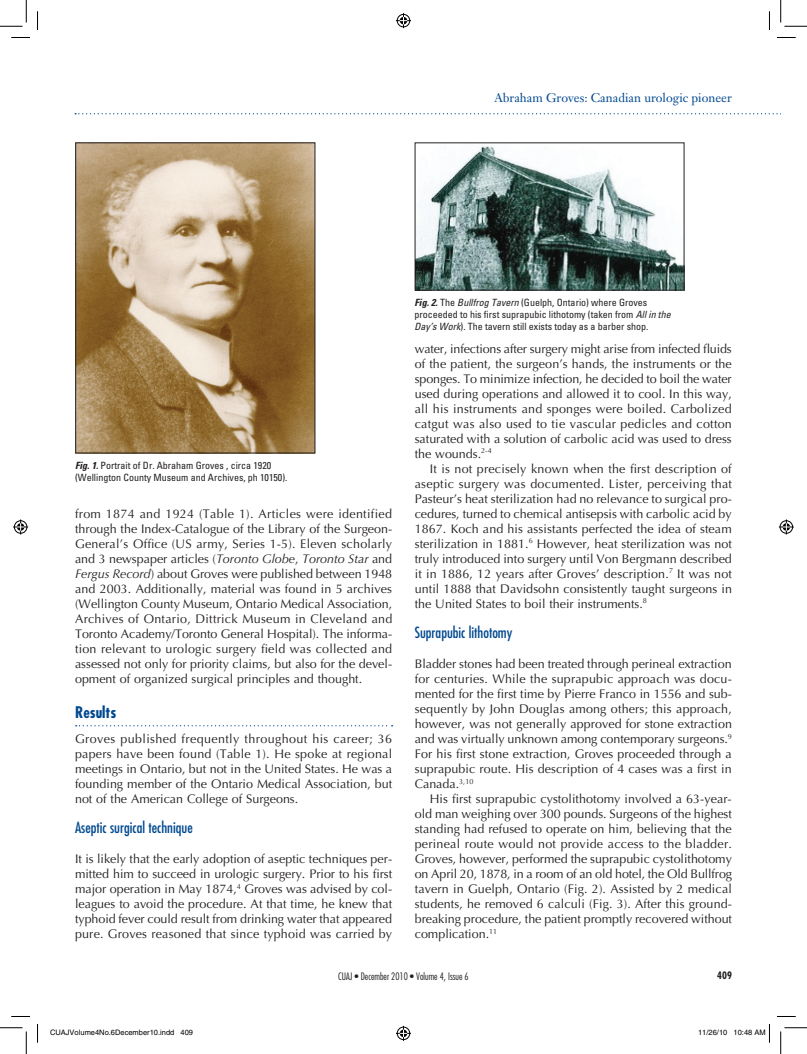
<style>
.page{position:relative;width:807px;height:1054px;background:#fff}
.page>*{position:absolute;margin:0;border:0;box-sizing:border-box;transform-origin:0 0}
.t1{font:700 condensed 15.62px "Futura";color:#014990}
.t2{font:condensed 15px "Futura";color:#014990}
.t3{font:12.5px/15px "Optima";color:#231f20;text-align:justify}
.t4{font:12.5px "Janson Text";color:#014990}
.t5{font:condensed 10px/12px "Univers";color:#231f20}
.t6{font:300 condensed 10px "Futura";color:#231f20}
.t7{font:700 condensed 10px "Futura";color:#231f20}
.t8{font:7.5px "Helvetica";color:#000}
.s1{font-weight:700;font-style:italic}
.s2{font-style:italic}
</style>
<div class="page">
<svg style="left:75px;top:113px;width:706px;height:1px"></svg>
<svg style="left:76px;top:725px;width:316px;height:1px"></svg>
<img style="left:77px;top:144px;width:236px;height:307px">
<div style="left:75px;top:142px;width:240px;height:311px;border:1px solid #231f20"></div>
<img style="left:416px;top:146px;width:266px;height:142px">
<div style="left:414px;top:142px;width:270px;height:148px;border:1px solid #231f20"></div>
<svg style="left:11px;top:37px;width:19px;height:1px"></svg>
<svg style="left:777px;top:37px;width:18px;height:1px"></svg>
<svg style="left:11px;top:1016px;width:19px;height:1px"></svg>
<svg style="left:777px;top:1016px;width:18px;height:1px"></svg>
<svg style="left:37px;top:11px;width:1px;height:19px"></svg>
<svg style="left:37px;top:1024px;width:1px;height:18px"></svg>
<svg style="left:769px;top:11px;width:1px;height:19px"></svg>
<svg style="left:0;top:0;width:27px;height:27px"></svg>
<svg style="left:0;top:1027px;width:27px;height:27px"></svg>
<svg style="left:780px;top:0;width:26px;height:27px"></svg>
<svg style="left:780px;top:1027px;width:26px;height:27px"></svg>
<svg style="left:396px;top:13px;width:15px;height:15px"></svg>
<svg style="left:396px;top:1026px;width:15px;height:15px"></svg>
<svg style="left:13px;top:519px;width:15px;height:15px"></svg>
<svg style="left:778px;top:519px;width:15px;height:15px"></svg>
<svg style="left:769px;top:1024px;width:1px;height:18px"></svg>
<p class="t4" style="left:494px;top:90px;width:239px">Abraham Groves: Canadian urologic pioneer</p>
<p class="t5" style="left:75px;top:460px;width:214px"><span class="s1">Fig. 1.</span> Portrait of Dr. Abraham Groves , circa 1920 (Wellington County Museum and Archives, ph 10150).</p>
<p class="t3" style="left:75px;top:506px;width:319px">from 1874 and 1924 (Table 1). Articles were identified through the Index-Catalogue of the Library of the Surgeon-General’s Office (US army, Series 1-5). Eleven scholarly and 3 newspaper articles (<span class="s2">Toronto Globe</span>, <span class="s2">Toronto Star</span> and <span class="s2">Fergus Record</span>) about Groves were published between 1948 and 2003. Additionally, material was found in 5 archives (Wellington County Museum, Ontario Medical Association, Archives of Ontario, Dittrick Museum in Cleveland and Toronto Academy/Toronto General Hospital). The informa&shy;tion relevant to urologic surgery field was collected and assessed not only for priority claims, but also for the devel&shy;opment of organized surgical principles and thought.</p>
<p class="t1" style="left:75px;top:702px;width:43px">Results</p>
<p class="t3" style="left:75px;top:731px;width:318px">Groves published frequently throughout his career; 36 papers have been found (Table 1). He spoke at regional meetings in Ontario, but not in the United States. He was a founding member of the Ontario Medical Association, but not of the American College of Surgeons.</p>
<p class="t2" style="left:75px;top:818px;width:119px">Aseptic surgical technique</p>
<p class="t3" style="left:75px;top:851px;width:318px">It is likely that the early adoption of aseptic techniques per&shy;mitted him to succeed in urologic surgery. Prior to his first major operation in May 1874,<sup>4</sup> Groves was advised by col&shy;leagues to avoid the procedure. At that time, he knew that typhoid fever could result from drinking water that appeared pure. Groves reasoned that since typhoid was carried by</p>
<p class="t5" style="left:414px;top:297px;width:258px"><span class="s1">Fig. 2.</span> The <span class="s2">Bullfrog Tavern</span> (Guelph, Ontario) where Groves proceeded to his first suprapubic lithotomy (taken from <span class="s2">All in the<br>Day’s Work</span>). The tavern still exists today as a barber shop.</p>
<p class="t3" style="left:414px;top:341px;width:318px">water, infections after surgery might arise from infected fluids of the patient, the surgeon’s hands, the instruments or the sponges. To minimize infection, he decided to boil the water used during operations and allowed it to cool. In this way, all his instruments and sponges were boiled. Carbolized catgut was also used to tie vascular pedicles and cotton saturated with a solution of carbolic acid was used to dress the wounds.<sup>2-4</sup></p>
<p class="t3" style="left:414px;top:461px;width:319px;text-indent:15px">It is not precisely known when the first description of aseptic surgery was documented. Lister, perceiving that Pasteur’s heat sterilization had no relevance to surgical pro&shy;cedures, turned to chemical antisepsis with carbolic acid by 1867. Koch and his assistants perfected the idea of steam sterilization in 1881.<sup>6</sup> However, heat sterilization was not truly introduced into surgery until Von Bergmann described it in 1886, 12 years after Groves’ description.<sup>7</sup> It was not until 1888 that Davidsohn consistently taught surgeons in the United States to boil their instruments.<sup>8</sup></p>
<p class="t2" style="left:414px;top:623px;width:99px">Suprapubic lithotomy</p>
<p class="t3" style="left:414px;top:656px;width:318px">Bladder stones had been treated through perineal extraction for centuries. While the suprapubic approach was docu&shy;mented for the first time by Pierre Franco in 1556 and sub&shy;sequently by John Douglas among others; this approach, however, was not generally approved for stone extraction and was virtually unknown among contemporary surgeons.<sup>9<br></sup>For his first stone extraction, Groves proceeded through a suprapubic route. His description of 4 cases was a first in Canada.<sup>3,10</sup></p>
<p class="t3" style="left:414px;top:791px;width:319px;text-indent:15px">His first suprapubic cystolithotomy involved a 63-year&shy;old man weighing over 300 pounds. Surgeons of the highest standing had refused to operate on him, believing that the perineal route would not provide access to the bladder.<br>Groves, however, performed the suprapubic cystolithotomy on April 20, 1878, in a room of an old hotel, the Old Bullfrog tavern in Guelph, Ontario (Fig. 2). Assisted by 2 medical students, he removed 6 calculi (Fig. 3). After this ground&shy;breaking procedure, the patient promptly recovered without complication.<sup>11</sup></p>
<p class="t6" style="left:338px;top:969px;width:132px">CUAJ • December 2010 • Volume 4, Issue 6</p>
<p class="t7" style="left:717px;top:969px;width:16px">409</p>
<p class="t8" style="left:50px;top:1028px;width:144px">CUAJVolume4No.6December10.indd 409</p>
<p class="t8" style="left:698px;top:1028px;width:69px">11/26/10 10:48 AM</p>
</div>
